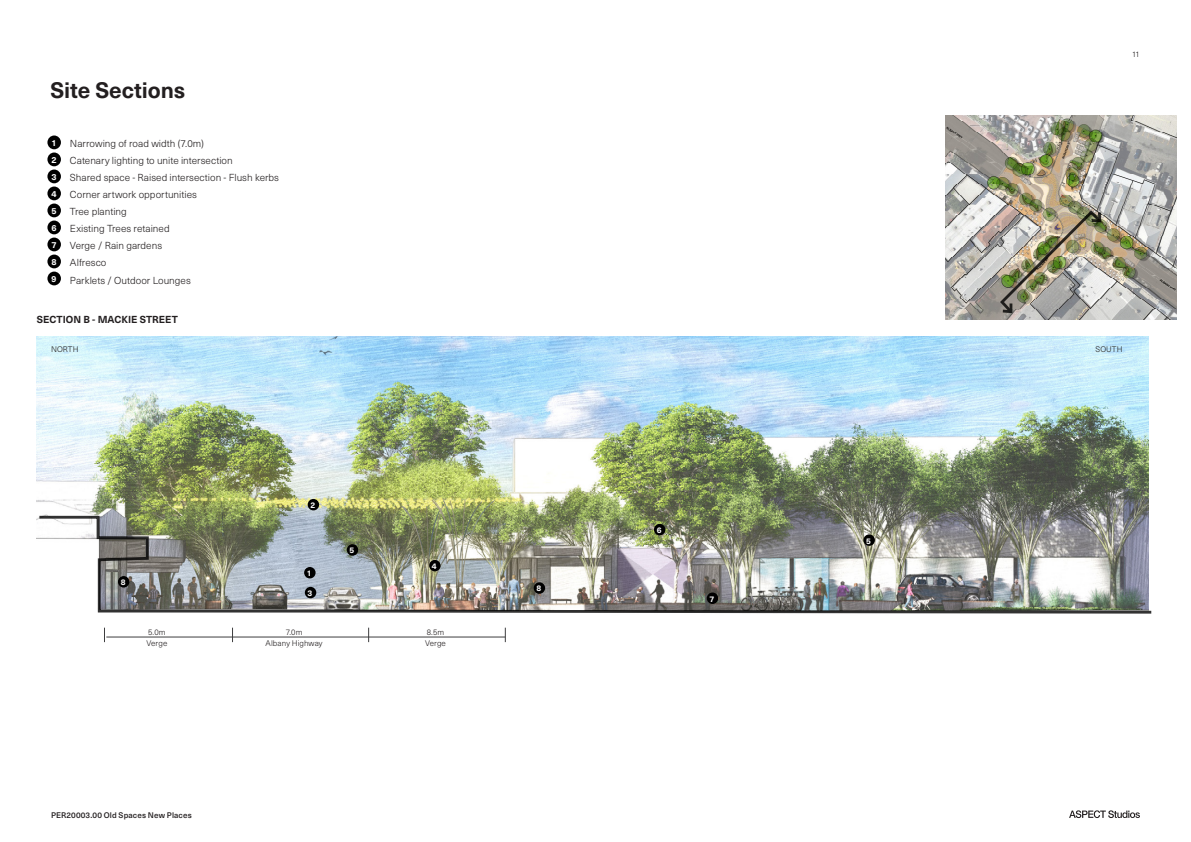
<style>
.page{position:relative;width:1191px;height:842px;background:#fff}
.page>*{position:absolute;margin:0;border:0;box-sizing:border-box;transform-origin:0 0}
.H1_NO_Numbered{font:700 22px "Neue Haas Unica Pro";letter-spacing:-.005em;color:#231f20}
.t1{font:300 10px "Neue Haas Unica Pro";color:#231f20}
.B1_Body_Copy{font:700 10px "Neue Haas Unica Pro";color:#231f20}
.t2{font:700 8.6px "Neue Haas Unica Pro";color:#fff}
.t3{font:700 8.1px "Neue Haas Unica Pro";color:#fff}
.B1_Body_Copy-2{font:300 8px "Neue Haas Unica Pro";letter-spacing:.01em;color:#231f20}
.t4{font:500 8px "Neue Haas Unica Pro";letter-spacing:.015em;color:#231f20}
</style>
<div class="page">
<svg style="left:1069px;top:810px;width:71px;height:8px"></svg>
<img style="left:945px;top:115px;width:231px;height:205px">
<img style="left:37px;top:336px;width:1111px;height:307px">
<hr style="left:106px;top:637px;width:399px;height:1px;background:#3e3e3f">
<svg style="left:232px;top:628px;width:1px;height:14px"></svg>
<svg style="left:104px;top:628px;width:1px;height:14px"></svg>
<svg style="left:368px;top:628px;width:1px;height:14px"></svg>
<svg style="left:505px;top:628px;width:1px;height:14px"></svg>
<div style="left:47px;top:135px;width:14px;height:14px;background:#000;border-radius:50%"></div>
<div style="left:47px;top:153px;width:14px;height:13px;background:#000;border-radius:50%"></div>
<div style="left:47px;top:170px;width:14px;height:13px;background:#000;border-radius:50%"></div>
<div style="left:47px;top:187px;width:14px;height:13px;background:#000;border-radius:50%"></div>
<div style="left:47px;top:204px;width:14px;height:13px;background:#000;border-radius:50%"></div>
<div style="left:47px;top:221px;width:14px;height:13px;background:#000;border-radius:50%"></div>
<div style="left:47px;top:238px;width:14px;height:13px;background:#000;border-radius:50%"></div>
<div style="left:47px;top:255px;width:14px;height:13px;background:#000;border-radius:50%"></div>
<div style="left:47px;top:272px;width:14px;height:13px;background:#000;border-radius:50%"></div>
<div style="left:308px;top:499px;width:11px;height:11px;background:#000;border-radius:50%"></div>
<img style="left:998px;top:208px;width:105px;height:108px">
<img style="left:38px;top:515px;width:1114px;height:100px">
<p class="H1_NO_Numbered" style="left:50px;top:76px;width:136px">Site Sections</p>
<p class="B1_Body_Copy-2" style="left:1132px;top:49px;width:9px">11</p>
<p class="t1" style="left:52px;top:138px;width:153px">• Narrowing of road width (7.0m)</p>
<p class="t1" style="left:52px;top:155px;width:182px">• Catenary lighting to unite intersection</p>
<p class="t1" style="left:52px;top:172px;width:229px">• Shared space - Raised intersection - Flush kerbs</p>
<p class="t1" style="left:52px;top:189px;width:146px">• Corner artwork opportunities</p>
<p class="t1" style="left:52px;top:206px;width:76px">• Tree planting</p>
<p class="t1" style="left:52px;top:223px;width:119px">• Existing Trees retained</p>
<p class="t1" style="left:52px;top:240px;width:112px">• Verge / Rain gardens</p>
<p class="t1" style="left:52px;top:257px;width:56px">• Alfresco</p>
<p class="t1" style="left:52px;top:274px;width:140px">• Parklets / Outdoor Lounges</p>
<p class="t2" style="left:51px;top:138px;width:7px">1</p>
<p class="t2" style="left:51px;top:155px;width:7px">2</p>
<p class="t2" style="left:51px;top:172px;width:7px">3</p>
<p class="t2" style="left:51px;top:189px;width:7px">4</p>
<p class="t2" style="left:51px;top:206px;width:7px">5</p>
<p class="t2" style="left:51px;top:223px;width:7px">6</p>
<p class="t2" style="left:51px;top:240px;width:7px">7</p>
<p class="t2" style="left:51px;top:257px;width:7px">8</p>
<p class="t2" style="left:51px;top:274px;width:7px">9</p>
<p class="B1_Body_Copy" style="left:37px;top:313px;width:142px">SECTION B - MACKIE STREET</p>
<p class="B1_Body_Copy-2" style="left:51px;top:344px;width:29px">NORTH</p>
<p class="B1_Body_Copy-2" style="left:1095px;top:344px;width:29px">SOUTH</p>
<p class="t3" style="left:121px;top:577px;width:6px">8</p>
<p class="B1_Body_Copy-2" style="left:148px;top:627px;width:19px">5.0m</p>
<p class="B1_Body_Copy-2" style="left:146px;top:639px;width:22px">Verge</p>
<p class="t3" style="left:310px;top:500px;width:6px">2</p>
<p class="t3" style="left:307px;top:568px;width:6px">1</p>
<p class="t3" style="left:307px;top:588px;width:6px">3</p>
<p class="B1_Body_Copy-2" style="left:286px;top:627px;width:18px">7.0m</p>
<p class="B1_Body_Copy-2" style="left:266px;top:639px;width:58px">Albany Highway</p>
<p class="t3" style="left:349px;top:545px;width:6px">5</p>
<p class="t3" style="left:432px;top:561px;width:6px">4</p>
<p class="B1_Body_Copy-2" style="left:427px;top:627px;width:19px">8.5m</p>
<p class="B1_Body_Copy-2" style="left:425px;top:639px;width:22px">Verge</p>
<p class="t3" style="left:536px;top:584px;width:6px">8</p>
<p class="t3" style="left:657px;top:525px;width:6px">6</p>
<p class="t3" style="left:709px;top:594px;width:6px">7</p>
<p class="t3" style="left:866px;top:536px;width:6px">5</p>
<p class="t4" style="left:51px;top:810px;width:142px">PER20003.00 Old Spaces New Places</p>
</div>
